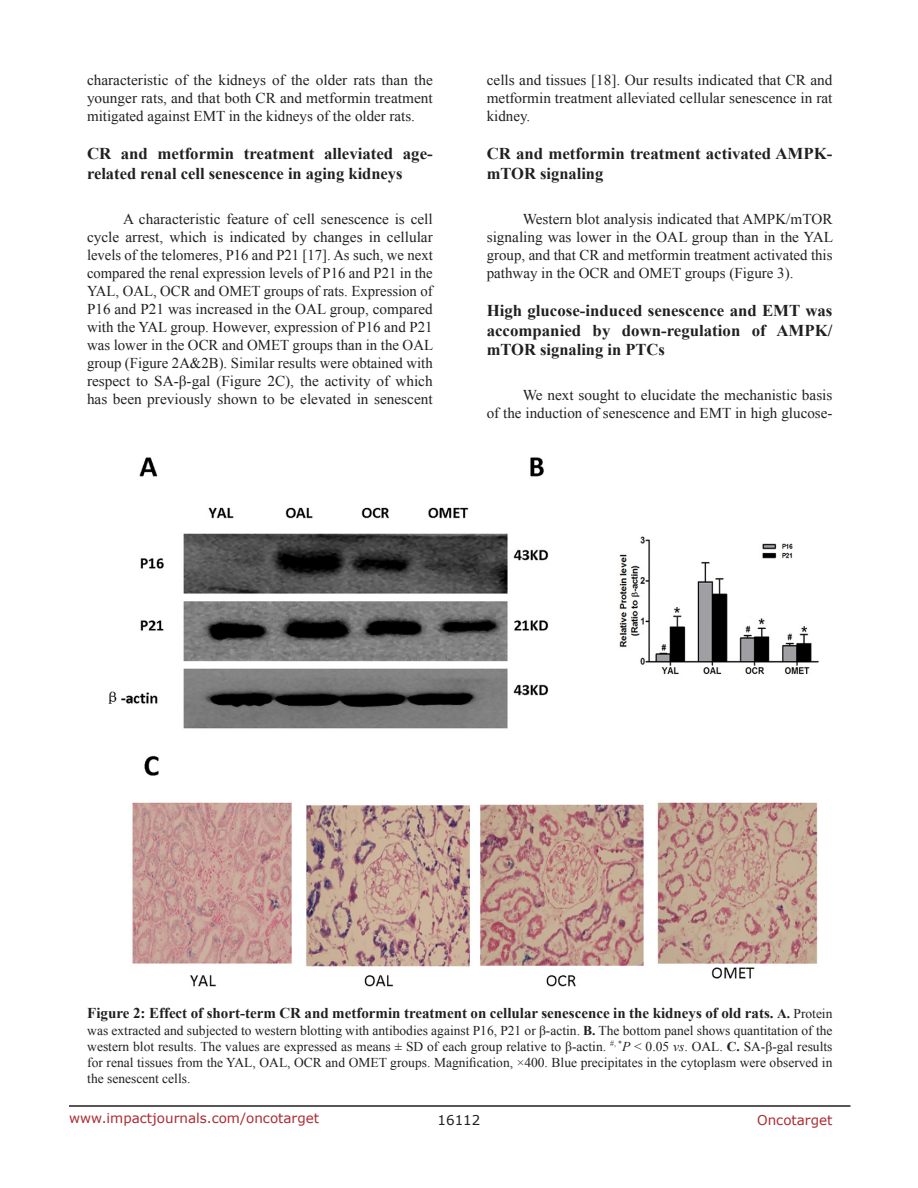
<style>
.page{position:relative;width:918px;height:1188px;background:#fff}
.page>*{position:absolute;margin:0;border:0;box-sizing:border-box;transform-origin:0 0}
.SubHeading{font:700 16.5px/19.8px "Times New Roman";color:#221f22}
.BodyText{font:15px/18px "Times New Roman";color:#221f22;text-align:justify}
.FigureText{font:700 15px "Times New Roman";color:#221f22}
.FigureText-2{font:13.5px/16.2px "Times New Roman";color:#221f22;text-align:justify}
.t1{font:13.5px "Verdana";color:#ac2b31}
.t2{font:13.5px "Verdana";color:#221f22}
.s1{font-size:13.5px}
.s2{font-weight:400;font-size:13.5px}
.s3{font-weight:700}
.s4{font-style:italic}
</style>
<div class="page">
<hr style="left:69px;top:1105px;width:781px;height:2px;background:#231f20">
<img style="left:108px;top:457px;width:711px;height:530px">
<p class="BodyText" style="left:87px;top:71px;width:347px">characteristic of the kidneys of the older rats than the younger rats, and that both CR and metformin treatment mitigated against EMT in the kidneys of the older rats.</p>
<p class="SubHeading" style="left:87px;top:143px;width:347px">CR and metformin treatment alleviated age&shy;related renal cell senescence in aging kidneys</p>
<p class="BodyText" style="left:87px;top:210px;width:348px;text-indent:36px">A characteristic feature of cell senescence is cell cycle arrest, which is indicated by changes in cellular levels of the telomeres, P16 and P21 [17]. As such, we next compared the renal expression levels of P16 and P21 in the YAL, OAL, OCR and OMET groups of rats. Expression of P16 and P21 was increased in the OAL group, compared with the YAL group. However, expression of P16 and P21 was lower in the OCR and OMET groups than in the OAL group (Figure 2A&amp;2B). Similar results were obtained with respect to SA-β-gal (Figure 2C), the activity of which has been previously shown to be elevated in senescent</p>
<p class="BodyText" style="left:487px;top:71px;width:347px">cells and tissues [18]. Our results indicated that CR and metformin treatment alleviated cellular senescence in rat kidney.</p>
<p class="SubHeading" style="left:487px;top:143px;width:347px">CR and metformin treatment activated AMPK&shy;mTOR signaling</p>
<p class="BodyText" style="left:487px;top:210px;width:348px;text-indent:36px">Western blot analysis indicated that AMPK/mTOR signaling was lower in the OAL group than in the YAL group, and that CR and metformin treatment activated this pathway in the OCR and OMET groups (Figure 3).</p>
<p class="SubHeading" style="left:487px;top:300px;width:347px;text-align:justify">High glucose-induced senescence and EMT was accompanied by down-regulation of AMPK/ mTOR signaling in PTCs</p>
<p class="BodyText" style="left:487px;top:386px;width:347px;text-align:right">We next sought to elucidate the mechanistic basis<br>of the induction of senescence and EMT in high glucose-</p>
<p class="FigureText" style="left:87px;top:1003px;width:747px">Figure 2: Effect of short-term CR and metformin treatment on cellular senescence in the kidneys of old rats. <span class="s1">A.</span> <span class="s2">Protein</span></p>
<p class="FigureText-2" style="left:87px;top:1022px;width:747px">was extracted and subjected to western blotting with antibodies against P16, P21 or β-actin. <span class="s3">B.</span> The bottom panel shows quantitation of the western blot results. The values are expressed as means ± SD of each group relative to β-actin. <sup>#,</sup> <sup>*</sup><span class="s4">P</span> &lt; 0.05 <span class="s4">vs</span>. OAL. <span class="s3">C.</span> SA-β-gal results for renal tissues from the YAL, OAL, OCR and OMET groups. Magnification, ×400. Blue precipitates in the cytoplasm were observed in the senescent cells.</p>
<p class="t1" style="left:69px;top:1109px;width:252px">www.impactjournals.com/oncotarget</p>
<p class="t2" style="left:438px;top:1111px;width:44px">16112</p>
<p class="t1" style="left:757px;top:1111px;width:77px">Oncotarget</p>
</div>
